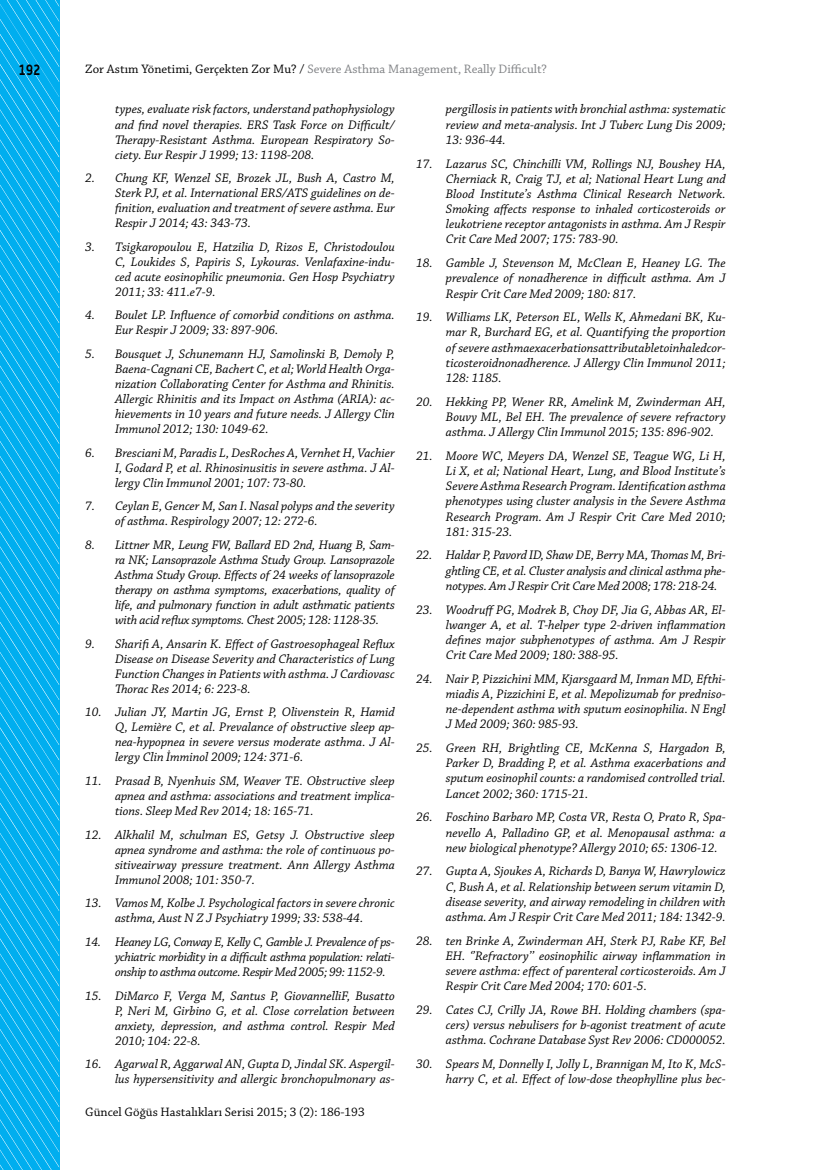
<style>
.page{position:relative;width:830px;height:1170px;background:#fff}
.page>*{position:absolute;margin:0;border:0;box-sizing:border-box;transform-origin:0 0}
.t1{font:700 15px "Alwyn";color:#000;scale:.85 1}
.t2{font:italic 13.05px/15.1px "Chaparral Pro";color:#000;text-align:justify}
.t3{font:12.9px "Chaparral Pro";color:#808285}
.t4{font:12.9px "Chaparral Pro";color:#000}
.s1{color:#000}
</style>
<div class="page">
<svg style="left:0;top:0;width:59px;height:1169px;background:#0eb2ef"></svg>
<p class="t1" style="left:18px;top:61px;width:28px">192</p>
<p class="t3" style="left:85px;top:62px;width:463px"><span class="s1">Zor Astım Yönetimi, Gerçekten Zor Mu? /</span> Severe Asthma Management, Really Difficult?</p>
<p class="t2" style="left:115px;top:102px;width:281px">types, evaluate risk factors, understand pathophysiology and find novel therapies. ERS Task Force on Difficult/ Therapy-Resistant Asthma. European Respiratory So&shy;ciety. Eur Respir J 1999; 13: 1198-208.</p>
<p class="t2" style="left:115px;top:171px;width:281px;text-indent:-30px">2. Chung KF, Wenzel SE, Brozek JL, Bush A, Castro M, Sterk PJ, et al. International ERS/ATS guidelines on de&shy;finition, evaluation and treatment of severe asthma. Eur Respir J 2014; 43: 343-73.</p>
<p class="t2" style="left:115px;top:240px;width:281px;text-indent:-30px">3. Tsigkaropoulou E, Hatzilia D, Rizos E, Christodoulou C, Loukides S, Papiris S, Lykouras. Venlafaxine-indu&shy;ced acute eosinophilic pneumonia. Gen Hosp Psychiatry 2011; 33: 411.e7-9.</p>
<p class="t2" style="left:115px;top:308px;width:281px;text-indent:-30px">4. Boulet LP. Influence of comorbid conditions on asthma.<br>Eur Respir J 2009; 33: 897-906.</p>
<p class="t2" style="left:115px;top:347px;width:281px;text-indent:-30px">5. Bousquet J, Schunemann HJ, Samolinski B, Demoly P, Baena-Cagnani CE, Bachert C, et al; World Health Orga&shy;nization Collaborating Center for Asthma and Rhinitis.<br>Allergic Rhinitis and its Impact on Asthma (ARIA): ac&shy;hievements in 10 years and future needs. J Allergy Clin Immunol 2012; 130: 1049-62.</p>
<p class="t2" style="left:115px;top:445px;width:281px;text-indent:-30px">6. Bresciani M, Paradis L, DesRoches A, Vernhet H, Vachier I, Godard P, et al. Rhinosinusitis in severe asthma. J Al&shy;lergy Clin Immunol 2001; 107: 73-80.</p>
<p class="t2" style="left:115px;top:499px;width:281px;text-indent:-30px">7. Ceylan E, Gencer M, San I. Nasal polyps and the severity of asthma. Respirology 2007; 12: 272-6.</p>
<p class="t2" style="left:115px;top:538px;width:281px;text-indent:-30px">8. Littner MR, Leung FW, Ballard ED 2nd, Huang B, Sam&shy;ra NK; Lansoprazole Asthma Study Group. Lansoprazole Asthma Study Group. Effects of 24 weeks of lansoprazole therapy on asthma symptoms, exacerbations, quality of life, and pulmonary function in adult asthmatic patients with acid reflux symptoms. Chest 2005; 128: 1128-35.</p>
<p class="t2" style="left:115px;top:636px;width:281px;text-indent:-30px">9. Sharifi A, Ansarin K. Effect of Gastroesophageal Reflux Disease on Disease Severity and Characteristics of Lung Function Changes in Patients with asthma. J Cardiovasc Thorac Res 2014; 6: 223-8.</p>
<p class="t2" style="left:115px;top:705px;width:281px;text-indent:-30px">10. Julian JY, Martin JG, Ernst P, Olivenstein R, Hamid Q, Lemière C, et al. Prevalance of obstructive sleep ap&shy;nea-hypopnea in severe versus moderate asthma. J Al&shy;lergy Clin İmminol 2009; 124: 371-6.</p>
<p class="t2" style="left:115px;top:773px;width:281px;text-indent:-30px">11. Prasad B, Nyenhuis SM, Weaver TE. Obstructive sleep apnea and asthma: associations and treatment implica&shy;tions. Sleep Med Rev 2014; 18: 165-71.</p>
<p class="t2" style="left:115px;top:827px;width:281px;text-indent:-30px">12. Alkhalil M, schulman ES, Getsy J. Obstructive sleep apnea syndrome and asthma: the role of continuous po&shy;sitiveairway pressure treatment. Ann Allergy Asthma Immunol 2008; 101: 350-7.</p>
<p class="t2" style="left:85px;top:896px;width:311px;text-align:center">13. Vamos M, Kolbe J. Psychological factors in severe chronic asthma, Aust N Z J Psychiatry 1999; 33: 538-44.</p>
<p class="t2" style="left:115px;top:934px;width:281px;text-indent:-30px">14. Heaney LG, Conway E, Kelly C, Gamble J. Prevalence of ps&shy;ychiatric morbidity in a difficult asthma population: relati&shy;onship to asthma outcome. Respir Med 2005; 99: 1152-9.</p>
<p class="t2" style="left:115px;top:988px;width:281px;text-indent:-30px">15. DiMarco F, Verga M, Santus P, GiovannelliF, Busatto P, Neri M, Girbino G, et al. Close correlation between anxiety, depression, and asthma control. Respir Med 2010; 104: 22-8.</p>
<p class="t2" style="left:85px;top:1056px;width:311px;text-align:right">16. Agarwal R, Aggarwal AN, Gupta D, Jindal SK. Aspergil&shy;lus hypersensitivity and allergic bronchopulmonary as-</p>
<p class="t4" style="left:85px;top:1104px;width:281px">Güncel Göğüs Hastalıkları Serisi 2015; 3 (2): 186-193</p>
<p class="t2" style="left:445px;top:102px;width:281px">pergillosis in patients with bronchial asthma: systematic review and meta-analysis. Int J Tuberc Lung Dis 2009; 13: 936-44.</p>
<p class="t2" style="left:445px;top:156px;width:281px;text-indent:-30px">17. Lazarus SC, Chinchilli VM, Rollings NJ, Boushey HA, Cherniack R, Craig TJ, et al; National Heart Lung and Blood Institute’s Asthma Clinical Research Network.<br>Smoking affects response to inhaled corticosteroids or leukotriene receptor antagonists in asthma. Am J Respir Crit Care Med 2007; 175: 783-90.</p>
<p class="t2" style="left:445px;top:256px;width:281px;text-indent:-30px">18. Gamble J, Stevenson M, McClean E, Heaney LG. The prevalence of nonadherence in difficult asthma. Am J Respir Crit Care Med 2009; 180: 817.</p>
<p class="t2" style="left:445px;top:310px;width:281px;text-indent:-30px">19. Williams LK, Peterson EL, Wells K, Ahmedani BK, Ku&shy;mar R, Burchard EG, et al. Quantifying the proportion of severe asthmaexacerbationsattributabletoinhaledcor&shy;ticosteroidnonadherence. J Allergy Clin Immunol 2011; 128: 1185.</p>
<p class="t2" style="left:445px;top:394px;width:281px;text-indent:-30px">20. Hekking PP, Wener RR, Amelink M, Zwinderman AH, Bouvy ML, Bel EH. The prevalence of severe refractory asthma. J Allergy Clin Immunol 2015; 135: 896-902.</p>
<p class="t2" style="left:445px;top:448px;width:281px;text-indent:-30px">21. Moore WC, Meyers DA, Wenzel SE, Teague WG, Li H, Li X, et al; National Heart, Lung, and Blood Institute’s Severe Asthma Research Program. Identification asthma phenotypes using cluster analysis in the Severe Asthma Research Program. Am J Respir Crit Care Med 2010; 181: 315-23.</p>
<p class="t2" style="left:445px;top:548px;width:281px;text-indent:-30px">22. Haldar P, Pavord ID, Shaw DE, Berry MA, Thomas M, Bri&shy;ghtling CE, et al. Cluster analysis and clinical asthma phe&shy;notypes. Am J Respir Crit Care Med 2008; 178: 218-24.</p>
<p class="t2" style="left:445px;top:602px;width:281px;text-indent:-30px">23. Woodruff PG, Modrek B, Choy DF, Jia G, Abbas AR, El&shy;lwanger A, et al. T-helper type 2-driven inflammation defines major subphenotypes of asthma. Am J Respir Crit Care Med 2009; 180: 388-95.</p>
<p class="t2" style="left:445px;top:671px;width:281px;text-indent:-30px">24. Nair P, Pizzichini MM, Kjarsgaard M, Inman MD, Efthi&shy;miadis A, Pizzichini E, et al. Mepolizumab for predniso&shy;ne-dependent asthma with sputum eosinophilia. N Engl J Med 2009; 360: 985-93.</p>
<p class="t2" style="left:445px;top:740px;width:281px;text-indent:-30px">25. Green RH, Brightling CE, McKenna S, Hargadon B, Parker D, Bradding P, et al. Asthma exacerbations and sputum eosinophil counts: a randomised controlled trial.<br>Lancet 2002; 360: 1715-21.</p>
<p class="t2" style="left:445px;top:810px;width:281px;text-indent:-30px">26. Foschino Barbaro MP, Costa VR, Resta O, Prato R, Spa&shy;nevello A, Palladino GP, et al. Menopausal asthma: a new biological phenotype? Allergy 2010; 65: 1306-12.</p>
<p class="t2" style="left:445px;top:864px;width:281px;text-indent:-30px">27. Gupta A, Sjoukes A, Richards D, Banya W, Hawrylowicz C, Bush A, et al. Relationship between serum vitamin D, disease severity, and airway remodeling in children with asthma. Am J Respir Crit Care Med 2011; 184: 1342-9.</p>
<p class="t2" style="left:445px;top:933px;width:281px;text-indent:-30px">28. ten Brinke A, Zwinderman AH, Sterk PJ, Rabe KF, Bel EH. ‘’Refractory’’ eosinophilic airway inflammation in severe asthma: effect of parenteral corticosteroids. Am J Respir Crit Care Med 2004; 170: 601-5.</p>
<p class="t2" style="left:445px;top:1002px;width:281px;text-indent:-30px">29. Cates CJ, Crilly JA, Rowe BH. Holding chambers (spa&shy;cers) versus nebulisers for b-agonist treatment of acute asthma. Cochrane Database Syst Rev 2006: CD000052.</p>
<p class="t2" style="left:416px;top:1056px;width:311px;text-align:right">30. Spears M, Donnelly I, Jolly L, Brannigan M, Ito K, McS&shy;harry C, et al. Effect of low-dose theophylline plus bec-</p>
</div>
